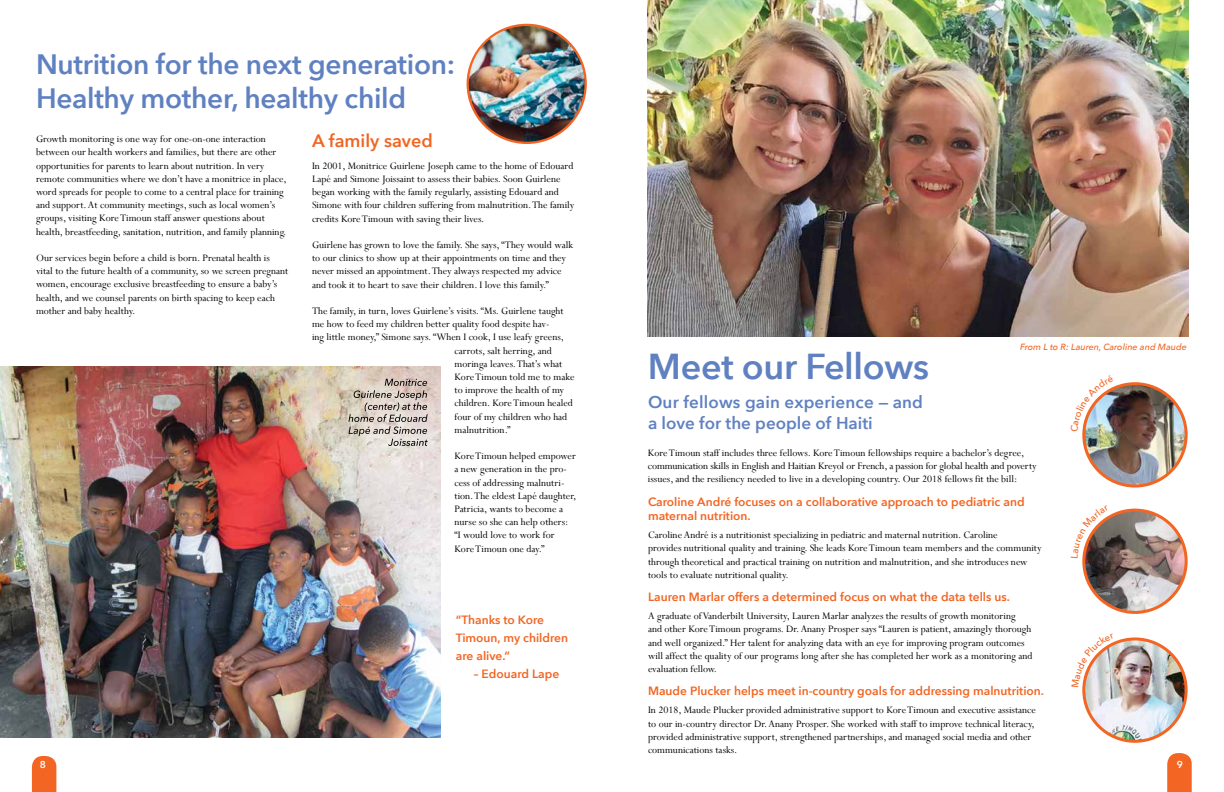
<style>
.page{position:relative;width:1224px;height:792px;background:#fff}
.page>*{position:absolute;margin:0;border:0;box-sizing:border-box;transform-origin:0 0}
.t1{font:600 36px "Avenir Next";letter-spacing:-.01em;color:#6081c1}
.t2{font:600 28px/34px "Avenir Next";letter-spacing:-.01em;color:#6081c1}
.t3{font:600 18px "Avenir Next";color:#f26522}
.t4{font:600 17px/21.6px "Avenir Next";color:#6081c1}
.t5{font:600 12px/18px "Avenir Next";color:#f26522}
.t6{font:11px/13.2px "Perpetua";color:#000}
.t7{font:600 10px "Avenir Next";color:#fff}
.t8{font:italic 500 9px "Avenir Next";color:#f26522}
</style>
<div class="page">
<img style="left:0;top:366px;width:440px;height:372px">
<svg style="left:1167px;top:753px;width:25px;height:39px"></svg>
<svg style="left:32px;top:756px;width:24px;height:36px"></svg>
<img style="left:647px;top:0;width:542px;height:337px">
<img style="left:468px;top:25px;width:118px;height:118px;border-radius:59px">
<div style="left:467px;top:24px;width:120px;height:120px;border:2px solid #f26522;border-radius:50%"></div>
<svg style="left:348px;top:379px;width:80px;height:67px;background:#c1b8b0"></svg>
<img style="left:1084px;top:384px;width:102px;height:102px;border-radius:51px">
<div style="left:1082px;top:382px;width:106px;height:106px;border:3px solid #f26522;border-radius:50%"></div>
<img style="left:1084px;top:639px;width:102px;height:102px;border-radius:51px">
<div style="left:1082px;top:637px;width:106px;height:106px;border:3px solid #f26522;border-radius:50%"></div>
<img style="left:1084px;top:510px;width:102px;height:102px;border-radius:51px">
<div style="left:1082px;top:509px;width:106px;height:105px;border:3px solid #f26522;border-radius:50%"></div>
<svg style="left:1082px;top:386px;width:32px;height:46px"></svg>
<svg style="left:1082px;top:515px;width:27px;height:43px"></svg>
<svg style="left:1082px;top:642px;width:32px;height:46px"></svg>
<h2 class="t2" style="left:36px;top:47px;width:421px">Nutrition for the next generation:<br>Healthy mother, healthy child</h2>
<h3 class="t3" style="left:312px;top:130px;width:122px">A family saved</h3>
<p class="t6" style="left:312px;top:159px;width:264px">In 2001, Monitrice Guirlene Joseph came to the home of Edouard Lapé and Simone Joissaint to assess their babies. Soon Guirlene began working with the family regularly, assisting Edouard and Simone with four children suffering from malnutrition. The family credits Kore Timoun with saving their lives.</p>
<p class="t6" style="left:312px;top:238px;width:263px">Guirlene has grown to love the family. She says, “They would walk to our clinics to show up at their appointments on time and they never missed an appointment. They always respected my advice and took it to heart to save their children. I love this family.”</p>
<p class="t6" style="left:312px;top:304px;width:253px">The family, in turn, loves Guirlene’s visits. “Ms. Guirlene taught</p>
<p class="t6" style="left:312px;top:317px;width:239px">me how to feed my children better quality food despite hav-</p>
<p class="t6" style="left:312px;top:331px;width:254px">ing little money,” Simone says. “When I cook, I use leafy greens,</p>
<p class="t6" style="left:454px;top:344px;width:99px">carrots, salt herring, and</p>
<p class="t6" style="left:454px;top:357px;width:109px">moringa leaves. That’s what</p>
<p class="t6" style="left:454px;top:370px;width:122px">Kore Timoun told me to make</p>
<p class="t6" style="left:454px;top:383px;width:111px">to improve the health of my</p>
<p class="t6" style="left:454px;top:397px;width:120px">children. Kore Timoun healed</p>
<p class="t6" style="left:454px;top:410px;width:114px">four of my children who had</p>
<p class="t6" style="left:454px;top:423px;width:57px">malnutrition.”</p>
<p class="t6" style="left:454px;top:449px;width:123px">Kore Timoun helped empower a new generation in the pro&shy;cess of addressing malnutri&shy;tion. The eldest Lapé daughter,<br>Patricia, wants to become a nurse so she can help others: “I would love to work for<br>Kore Timoun one day.”</p>
<p class="t6" style="left:36px;top:132px;width:252px">Growth monitoring is one way for one-on-one interaction between our health workers and families, but there are other opportunities for parents to learn about nutrition. In very remote communities where we don’t have a monitrice in place, word spreads for people to come to a central place for training and support. At community meetings, such as local women’s groups, visiting Kore Timoun staff answer questions about health, breastfeeding, sanitation, nutrition, and family planning.</p>
<p class="t6" style="left:36px;top:251px;width:254px">Our services begin before a child is born. Prenatal health is vital to the future health of a community, so we screen pregnant women, encourage exclusive breastfeeding to ensure a baby’s health, and we counsel parents on birth spacing to keep each mother and baby healthy.</p>
<p class="t5" style="left:456px;top:611px;width:114px">“Thanks to Kore<br>Timoun, my children are alive.”</p>
<p class="t5" style="left:474px;top:665px;width:87px">– Edouard Lape</p>
<h1 class="t1" style="left:648px;top:344px;width:283px">Meet our Fellows</h1>
<h3 class="t4" style="left:648px;top:391px;width:276px">Our fellows gain experience — and a love for the people of Haiti</h3>
<p class="t8" style="left:1020px;top:341px;width:168px">From L to R: Lauren, Caroline and Maude</p>
<p class="t6" style="left:648px;top:446px;width:390px">Kore Timoun staff includes three fellows. Kore Timoun fellowships require a bachelor’s degree, communication skills in English and Haitian Kreyol or French, a passion for global health and poverty issues, and the resiliency needed to live in a developing country. Our 2018 fellows fit the bill:</p>
<p class="t5" style="left:648px;top:494px;width:378px;line-height:14.4px">Caroline André focuses on a collaborative approach to pediatric and maternal nutrition.</p>
<p class="t6" style="left:648px;top:528px;width:395px">Caroline André is a nutritionist specializing in pediatric and maternal nutrition. Caroline<br>provides nutritional quality and training. She leads Kore Timoun team members and the community through theoretical and practical training on nutrition and malnutrition, and she introduces new tools to evaluate nutritional quality.</p>
<p class="t5" style="left:648px;top:588px;width:363px">Lauren Marlar offers a determined focus on what the data tells us.</p>
<p class="t6" style="left:648px;top:609px;width:386px">A graduate of Vanderbilt University, Lauren Marlar analyzes the results of growth monitoring<br>and other Kore Timoun programs. Dr. Anany Prosper says “Lauren is patient, amazingly thorough and well organized.” Her talent for analyzing data with an eye for improving program outcomes will affect the quality of our programs long after she has completed her work as a monitoring and evaluation fellow.</p>
<p class="t5" style="left:648px;top:682px;width:397px">Maude Plucker helps meet in-country goals for addressing malnutrition.</p>
<p class="t6" style="left:648px;top:703px;width:390px">In 2018, Maude Plucker provided administrative support to Kore Timoun and executive assistance to our in-country director Dr. Anany Prosper. She worked with staff to improve technical literacy, provided administrative support, strengthened partnerships, and managed social media and other communications tasks.</p>
<p class="t7" style="left:40px;top:759px;width:8px">8</p>
<p class="t7" style="left:1177px;top:759px;width:8px">9</p>
</div>
